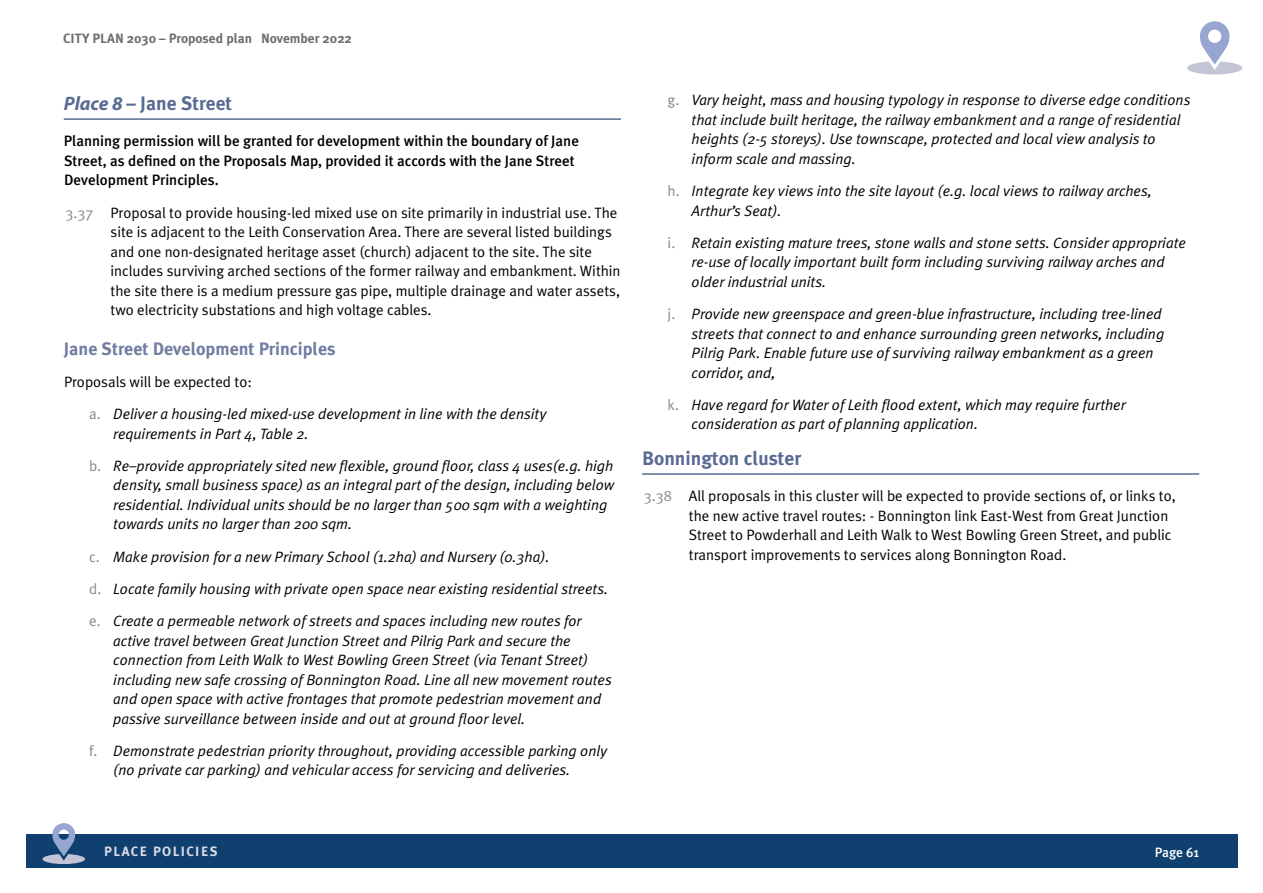
<style>
.page{position:relative;width:1263px;height:893px;background:#fff}
.page>*{position:absolute;margin:0;border:0;box-sizing:border-box;transform-origin:0 0}
.Policies_heading_70{font:700 19.5px "Meta Plus";color:#5a6b93}
.Development_principl{font:700 18px "Meta Plus";color:#717ca1}
.Dev_principles_list{font:italic 15px/19.5px "Meta Plus Normal";color:#000}
.Main_text__indent{font:15px/19.5px "Meta Plus Normal";color:#000}
.Main_text{font:500 15px/19.5px "Meta Plus";color:#000}
.Main_text-2{font:15px "Meta Plus Normal";color:#000}
.t1{font:700 13.5px "Meta Plus";color:#706f6f}
.t2{font:700 13.5px "Meta Plus";letter-spacing:.11em;color:#dbdbe7}
.t3{font:700 13.5px "Meta Plus";letter-spacing:.11em;color:#f8e1db}
.t4{font:500 13.5px "Meta Plus";color:#fff}
.s1{font-family:"Myriad Pro";font-style:italic}
.s2{color:#878787}
.s3{font-style:normal;color:#878787}
</style>
<div class="page">
<div style="left:26px;top:834px;width:1211px;height:34px;background:#10406f"></div>
<svg style="left:1187px;top:21px;width:55px;height:53px"></svg>
<svg style="left:43px;top:823px;width:42px;height:41px"></svg>
<hr style="left:64px;top:118px;width:557px;height:2px;background:#5a6b93">
<hr style="left:642px;top:473px;width:557px;height:2px;background:#5a6b93">
<p class="t1" style="left:63px;top:30px;width:290px">CITY PLAN 2030 – Proposed plan November 2022</p>
<p class="Policies_heading_70" style="left:64px;top:92px;width:170px"><span class="s1">Place 8</span> – Jane Street</p>
<p class="Main_text" style="left:64px;top:131px;width:517px">Planning permission will be granted for development within the boundary of Jane<br>Street, as defined on the Proposals Map, provided it accords with the Jane Street<br>Development Principles.</p>
<p class="Main_text__indent" style="left:111px;top:202px;width:511px;text-indent:-45px"><span class="s2">3.37</span> Proposal to provide housing-led mixed use on site primarily in industrial use. The site is adjacent to the Leith Conservation Area. There are several listed buildings and one non-designated heritage asset (church) adjacent to the site. The site includes surviving arched sections of the former railway and embankment. Within the site there is a medium pressure gas pipe, multiple drainage and water assets, two electricity substations and high voltage cables.</p>
<p class="Development_principl" style="left:64px;top:338px;width:273px">Jane Street Development Principles</p>
<p class="Main_text-2" style="left:64px;top:373px;width:189px">Proposals will be expected to:</p>
<p class="Dev_principles_list" style="left:113px;top:404px;width:435px;text-indent:-24px"><span class="s3">a.</span> Deliver a housing-led mixed-use development in line with the density requirements in Part 4, Table 2.</p>
<p class="Dev_principles_list" style="left:113px;top:456px;width:502px;text-indent:-24px"><span class="s3">b.</span> Re–provide appropriately sited new flexible, ground floor, class 4 uses(e.g. high density, small business space) as an integral part of the design, including below residential. Individual units should be no larger than 500 sqm with a weighting towards units no larger than 200 sqm.</p>
<p class="Dev_principles_list" style="left:89px;top:547px;width:462px"><span class="s3">c.</span> Make provision for a new Primary School (1.2ha) and Nursery (0.3ha).</p>
<p class="Dev_principles_list" style="left:89px;top:579px;width:520px"><span class="s3">d.</span> Locate family housing with private open space near existing residential streets.</p>
<p class="Dev_principles_list" style="left:113px;top:611px;width:500px;text-indent:-24px"><span class="s3">e.</span> Create a permeable network of streets and spaces including new routes for active travel between Great Junction Street and Pilrig Park and secure the connection from Leith Walk to West Bowling Green Street (via Tenant Street) including new safe crossing of Bonnington Road. Line all new movement routes and open space with active frontages that promote pedestrian movement and passive surveillance between inside and out at ground floor level.</p>
<p class="Dev_principles_list" style="left:113px;top:741px;width:495px;text-indent:-24px"><span class="s3">f.</span> Demonstrate pedestrian priority throughout, providing accessible parking only (no private car parking) and vehicular access for servicing and deliveries.</p>
<p class="Dev_principles_list" style="left:692px;top:90px;width:500px;text-indent:-24px"><span class="s3">g.</span> Vary height, mass and housing typology in response to diverse edge conditions that include built heritage, the railway embankment and a range of residential heights (2-5 storeys). Use townscape, protected and local view analysis to inform scale and massing.</p>
<p class="Dev_principles_list" style="left:692px;top:181px;width:462px;text-indent:-24px"><span class="s3">h.</span> Integrate key views into the site layout (e.g. local views to railway arches,<br>Arthur’s Seat).</p>
<p class="Dev_principles_list" style="left:692px;top:233px;width:496px;text-indent:-24px"><span class="s3">i.</span> Retain existing mature trees, stone walls and stone setts. Consider appropriate re-use of locally important built form including surviving railway arches and older industrial units.</p>
<p class="Dev_principles_list" style="left:692px;top:304px;width:474px;text-indent:-24px"><span class="s3">j.</span> Provide new greenspace and green-blue infrastructure, including tree-lined streets that connect to and enhance surrounding green networks, including Pilrig Park. Enable future use of surviving railway embankment as a green corridor, and,</p>
<p class="Dev_principles_list" style="left:692px;top:395px;width:436px;text-indent:-24px"><span class="s3">k.</span> Have regard for Water of Leith flood extent, which may require further consideration as part of planning application.</p>
<p class="Policies_heading_70" style="left:642px;top:447px;width:161px">Bonnington cluster</p>
<p class="Main_text__indent" style="left:689px;top:486px;width:488px;text-indent:-45px"><span class="s2">3.38</span> All proposals in this cluster will be expected to provide sections of, or links to, the new active travel routes: - Bonnington link East-West from Great Junction Street to Powderhall and Leith Walk to West Bowling Green Street, and public transport improvements to services along Bonnington Road.</p>
<p class="t2" style="left:104px;top:843px;width:115px">PLACE POLICIES</p>
<p class="t4" style="left:1155px;top:844px;width:46px">Page 61</p>
<p class="t3" style="left:43px;top:845px;width:109px">INTRODUCTION</p>
</div>
